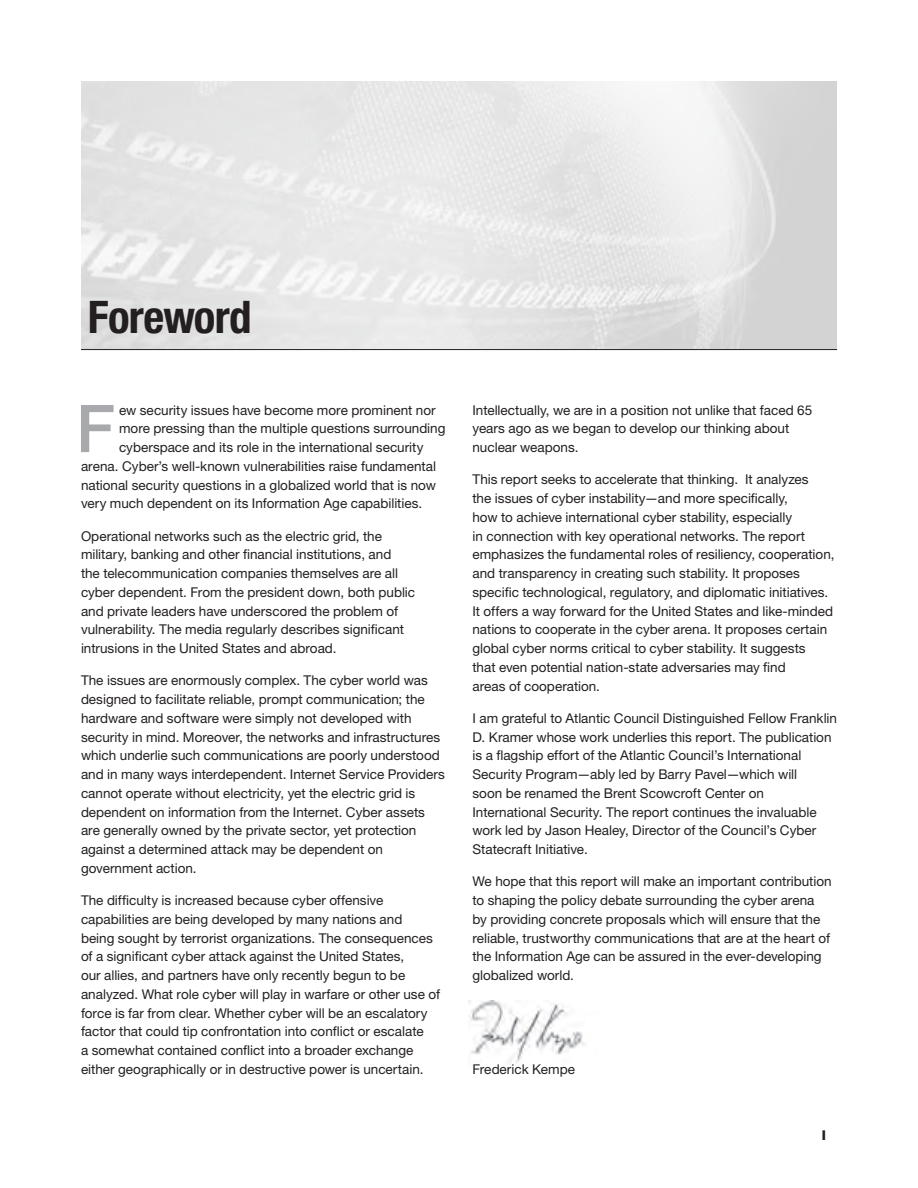
<style>
.page{position:relative;width:918px;height:1188px;background:#fff}
.page>*{position:absolute;margin:0;border:0;box-sizing:border-box;transform-origin:0 0}
.t1{font:500 66px "Helvetica Neue LT Std";color:#a8a9ad}
.t2{font:700 condensed 45px "Helvetica Neue LT Std";letter-spacing:-.015em;color:#231f20}
.t3{font:13.5px/18.8px "Helvetica Neue LT Std";color:#231f20}
.t4{font:900 condensed 13.5px "Helvetica Neue LT Std";color:#231f20}
</style>
<div class="page">
<hr style="left:81px;top:349px;width:756px;height:1px;background:#231f20">
<img style="left:468px;top:1001px;width:117px;height:62px">
<h2 class="t2" style="left:88px;top:290px;width:166px">Foreword</h2>
<h1 class="t1" style="left:76px;top:389px;width:41px">F</h1>
<p class="t3" style="left:119px;top:400px;width:318px">ew security issues have become more prominent nor</p>
<p class="t3" style="left:119px;top:419px;width:328px">more pressing than the multiple questions surrounding</p>
<p class="t3" style="left:119px;top:438px;width:306px">cyberspace and its role in the international security</p>
<p class="t3" style="left:81px;top:457px;width:357px">arena. Cyber’s well-known vulnerabilities raise fundamental</p>
<p class="t3" style="left:81px;top:475px;width:357px">national security questions in a globalized world that is now</p>
<p class="t3" style="left:81px;top:494px;width:343px">very much dependent on its Information Age capabilities.</p>
<p class="t3" style="left:81px;top:526px;width:336px">Operational networks such as the electric grid, the military, banking and other financial institutions, and<br>the telecommunication companies themselves are all cyber dependent. From the president down, both public and private leaders have underscored the problem of vulnerability. The media regularly describes significant intrusions in the United States and abroad.</p>
<p class="t3" style="left:81px;top:671px;width:365px">The issues are enormously complex. The cyber world was designed to facilitate reliable, prompt communication; the hardware and software were simply not developed with security in mind. Moreover, the networks and infrastructures which underlie such communications are poorly understood and in many ways interdependent. Internet Service Providers cannot operate without electricity, yet the electric grid is dependent on information from the Internet. Cyber assets are generally owned by the private sector, yet protection against a determined attack may be dependent on government action.</p>
<p class="t3" style="left:81px;top:891px;width:361px">The difficulty is increased because cyber offensive capabilities are being developed by many nations and<br>being sought by terrorist organizations. The consequences of a significant cyber attack against the United States,<br>our allies, and partners have only recently begun to be analyzed. What role cyber will play in warfare or other use of force is far from clear. Whether cyber will be an escalatory factor that could tip confrontation into conflict or escalate<br>a somewhat contained conflict into a broader exchange either geographically or in destructive power is uncertain.</p>
<p class="t3" style="left:473px;top:400px;width:341px">Intellectually, we are in a position not unlike that faced 65 years ago as we began to develop our thinking about nuclear weapons.</p>
<p class="t3" style="left:473px;top:470px;width:363px">This report seeks to accelerate that thinking. It analyzes<br>the issues of cyber instability—and more specifically,<br>how to achieve international cyber stability, especially<br>in connection with key operational networks. The report emphasizes the fundamental roles of resiliency, cooperation, and transparency in creating such stability. It proposes specific technological, regulatory, and diplomatic initiatives.<br>It offers a way forward for the United States and like-minded nations to cooperate in the cyber arena. It proposes certain global cyber norms critical to cyber stability. It suggests<br>that even potential nation-state adversaries may find<br>areas of cooperation.</p>
<p class="t3" style="left:473px;top:709px;width:366px">I am grateful to Atlantic Council Distinguished Fellow Franklin D. Kramer whose work underlies this report. The publication is a flagship effort of the Atlantic Council’s International Security Program—ably led by Barry Pavel—which will<br>soon be renamed the Brent Scowcroft Center on International Security. The report continues the invaluable work led by Jason Healey, Director of the Council’s Cyber Statecraft Initiative.</p>
<p class="t3" style="left:473px;top:872px;width:361px">We hope that this report will make an important contribution to shaping the policy debate surrounding the cyber arena by providing concrete proposals which will ensure that the reliable, trustworthy communications that are at the heart of the Information Age can be assured in the ever-developing globalized world.</p>
<p class="t3" style="left:473px;top:1060px;width:104px">Frederick Kempe</p>
<p class="t4" style="left:822px;top:1127px;width:5px">I</p>
</div>
